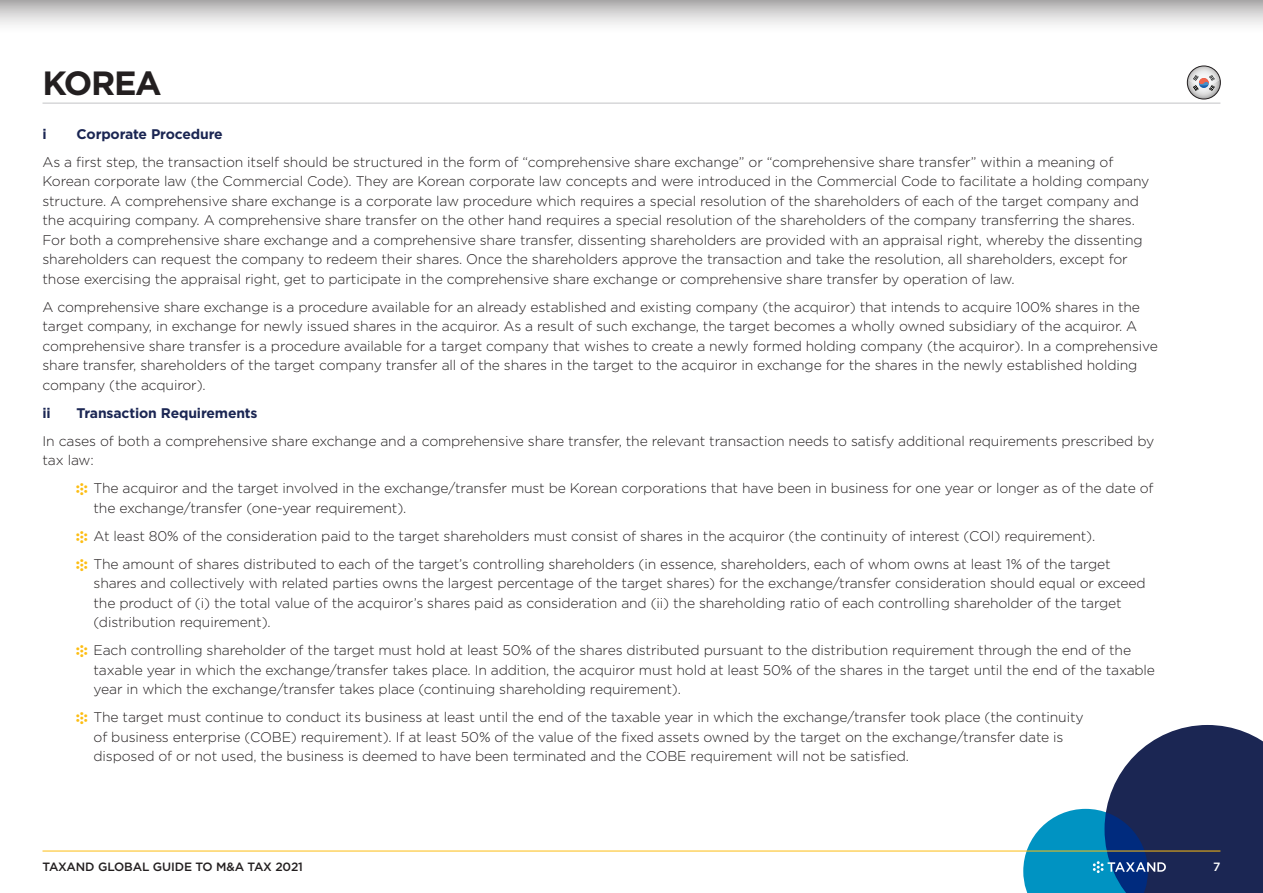
<style>
.page{position:relative;width:1263px;height:893px;background:#fff}
.page>*{position:absolute;margin:0;border:0;box-sizing:border-box;transform-origin:0 0}
.t1{font:700 33.6px "Gotham";letter-spacing:-.04em;color:#231f20}
.Body_Text{font:300 13.95px/19.5px "Gotham";letter-spacing:-.01em;color:#231f20}
.t2{font:700 13.95px "Gotham";letter-spacing:-.01em;color:#1b2653}
.t3{font:500 12px "Gotham";letter-spacing:-.01em;color:#231f20}
.t4{font:500 12px "Gotham";color:#fff}
.s1{font-family:"Gotham Tax And";color:#fdbd12}
</style>
<div class="page">
<svg style="left:1023px;top:725px;width:240px;height:168px"></svg>
<hr style="left:43px;top:103px;width:1177px;height:1px;background:#c2c3c5">
<hr style="left:43px;top:851px;width:1177px;height:1px;background:#fdbd12">
<svg style="left:0;top:0;width:1263px;height:25px;background:#d2d1d1"></svg>
<svg style="left:1186px;top:66px;width:35px;height:33px"></svg>
<div style="left:1187px;top:66px;width:33px;height:33px;border:1px solid #231f20;border-radius:50%"></div>
<h1 class="t1" style="left:43px;top:61px;width:121px">KOREA</h1>
<p class="t2" style="left:43px;top:125px;width:6px">i</p>
<p class="t2" style="left:77px;top:125px;width:148px">Corporate Procedure</p>
<p class="Body_Text" style="left:43px;top:152px;width:1108px">As a first step, the transaction itself should be structured in the form of “comprehensive share exchange” or “comprehensive share transfer” within a meaning of Korean corporate law (the Commercial Code). They are Korean corporate law concepts and were introduced in the Commercial Code to facilitate a holding company structure. A comprehensive share exchange is a corporate law procedure which requires a special resolution of the shareholders of each of the target company and the acquiring company. A comprehensive share transfer on the other hand requires a special resolution of the shareholders of the company transferring the shares.<br>For both a comprehensive share exchange and a comprehensive share transfer, dissenting shareholders are provided with an appraisal right, whereby the dissenting shareholders can request the company to redeem their shares. Once the shareholders approve the transaction and take the resolution, all shareholders, except for those exercising the appraisal right, get to participate in the comprehensive share exchange or comprehensive share transfer by operation of law.</p>
<p class="Body_Text" style="left:43px;top:297px;width:1117px">A comprehensive share exchange is a procedure available for an already established and existing company (the acquiror) that intends to acquire 100% shares in the target company, in exchange for newly issued shares in the acquiror. As a result of such exchange, the target becomes a wholly owned subsidiary of the acquiror. A comprehensive share transfer is a procedure available for a target company that wishes to create a newly formed holding company (the acquiror). In a comprehensive share transfer, shareholders of the target company transfer all of the shares in the target to the acquiror in exchange for the shares in the newly established holding company (the acquiror).</p>
<p class="t2" style="left:43px;top:404px;width:10px">ii</p>
<p class="t2" style="left:77px;top:404px;width:183px">Transaction Requirements</p>
<p class="Body_Text" style="left:43px;top:431px;width:1113px">In cases of both a comprehensive share exchange and a comprehensive share transfer, the relevant transaction needs to satisfy additional requirements prescribed by tax law:</p>
<p class="Body_Text" style="left:94px;top:478px;width:1061px;text-indent:-17px"><span class="s1">•</span> The acquiror and the target involved in the exchange/transfer must be Korean corporations that have been in business for one year or longer as of the date of the exchange/transfer (one-year requirement).</p>
<p class="Body_Text" style="left:77px;top:526px;width:1020px"><span class="s1">•</span> At least 80% of the consideration paid to the target shareholders must consist of shares in the acquiror (the continuity of interest (COI) requirement).</p>
<p class="Body_Text" style="left:94px;top:554px;width:1054px;text-indent:-17px"><span class="s1">•</span> The amount of shares distributed to each of the target’s controlling shareholders (in essence, shareholders, each of whom owns at least 1% of the target shares and collectively with related parties owns the largest percentage of the target shares) for the exchange/transfer consideration should equal or exceed the product of (i) the total value of the acquiror’s shares paid as consideration and (ii) the shareholding ratio of each controlling shareholder of the target (distribution requirement).</p>
<p class="Body_Text" style="left:94px;top:640px;width:1063px;text-indent:-17px"><span class="s1">•</span> Each controlling shareholder of the target must hold at least 50% of the shares distributed pursuant to the distribution requirement through the end of the taxable year in which the exchange/transfer takes place. In addition, the acquiror must hold at least 50% of the shares in the target until the end of the taxable year in which the exchange/transfer takes place (continuing shareholding requirement).</p>
<p class="Body_Text" style="left:94px;top:707px;width:991px;text-indent:-17px"><span class="s1">•</span> The target must continue to conduct its business at least until the end of the taxable year in which the exchange/transfer took place (the continuity of business enterprise (COBE) requirement). If at least 50% of the value of the fixed assets owned by the target on the exchange/transfer date is disposed of or not used, the business is deemed to have been terminated and the COBE requirement will not be satisfied.</p>
<p class="t3" style="left:43px;top:859px;width:262px">TAXAND GLOBAL GUIDE TO M&amp;A TAX 2021</p>
<p class="t4" style="left:1213px;top:859px;width:9px">7</p>
</div>
